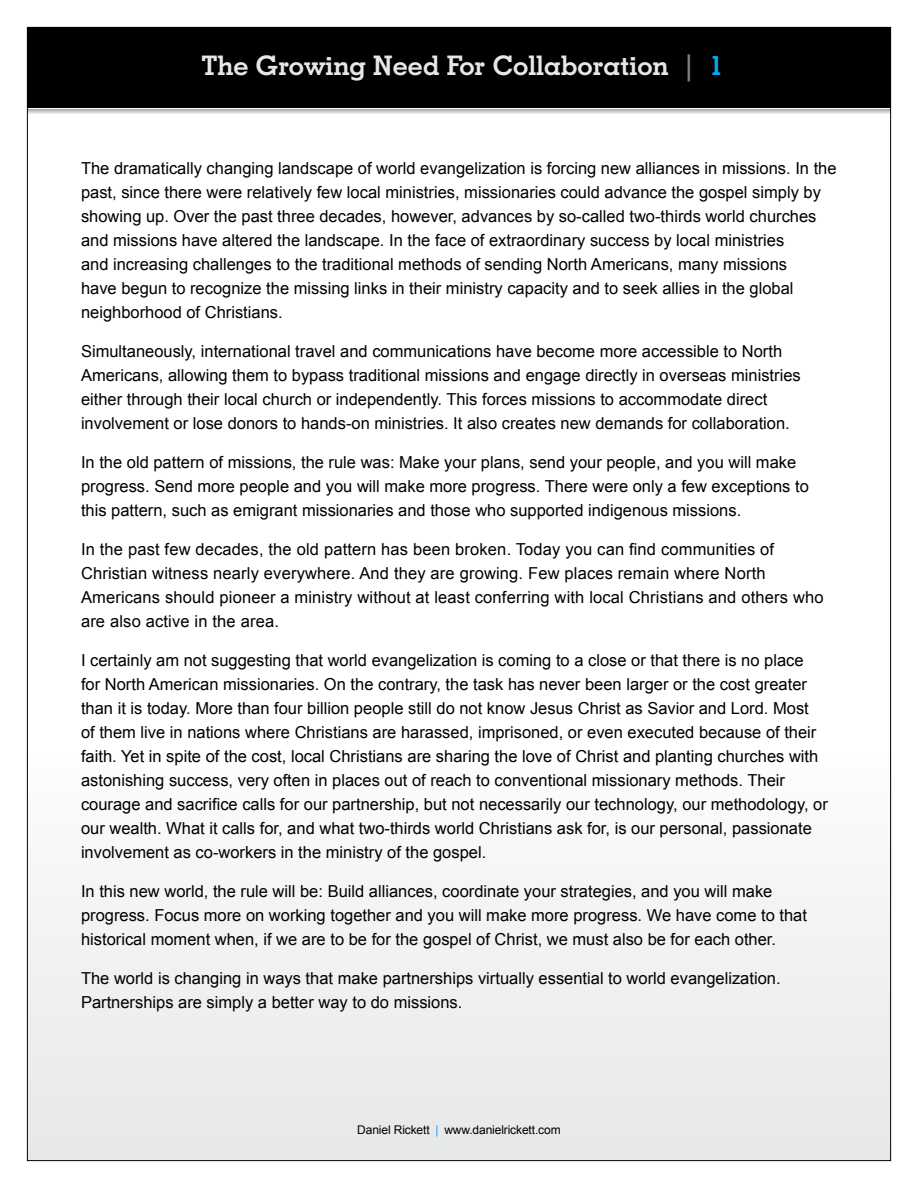
<style>
.page{position:relative;width:918px;height:1188px;background:#fff}
.page>*{position:absolute;margin:0;border:0;box-sizing:border-box;transform-origin:0 0}
.t1{font:700 27px "Geometric Slab 703 BT";color:#e6e7e8}
.t2{font:16.5px/24px "Arial";color:#000}
.t3{font:12px "Arial";letter-spacing:-.01em;color:#000}
.s1{color:#808285}
.s2{color:#00aeef}
</style>
<div class="page">
<div style="left:27px;top:735px;width:864px;height:426px;background:#f2f2f3"></div>
<svg style="left:29px;top:110px;width:860px;height:4px;background:#d2d4d5"></svg>
<div style="left:27px;top:27px;width:864px;height:81px;background:#000"></div>
<h1 class="t1" style="left:201px;top:49px;width:524px">The Growing Need For Collaboration <span class="s1">|</span> <span class="s2">1</span></h1>
<p class="t2" style="left:81px;top:156px;width:757px">The dramatically changing landscape of world evangelization is forcing new alliances in missions. In the past, since there were relatively few local ministries, missionaries could advance the gospel simply by showing up. Over the past three decades, however, advances by so-called two-thirds world churches and missions have altered the landscape. In the face of extraordinary success by local ministries<br>and increasing challenges to the traditional methods of sending North Americans, many missions<br>have begun to recognize the missing links in their ministry capacity and to seek allies in the global neighborhood of Christians.</p>
<p class="t2" style="left:81px;top:339px;width:721px">Simultaneously, international travel and communications have become more accessible to North Americans, allowing them to bypass traditional missions and engage directly in overseas ministries either through their local church or independently. This forces missions to accommodate direct involvement or lose donors to hands-on ministries. It also creates new demands for collaboration.</p>
<p class="t2" style="left:81px;top:450px;width:729px">In the old pattern of missions, the rule was: Make your plans, send your people, and you will make progress. Send more people and you will make more progress. There were only a few exceptions to this pattern, such as emigrant missionaries and those who supported indigenous missions.</p>
<p class="t2" style="left:81px;top:537px;width:744px">In the past few decades, the old pattern has been broken. Today you can find communities of Christian witness nearly everywhere. And they are growing. Few places remain where North Americans should pioneer a ministry without at least conferring with local Christians and others who are also active in the area.</p>
<p class="t2" style="left:81px;top:648px;width:748px">I certainly am not suggesting that world evangelization is coming to a close or that there is no place<br>for North American missionaries. On the contrary, the task has never been larger or the cost greater than it is today. More than four billion people still do not know Jesus Christ as Savior and Lord. Most<br>of them live in nations where Christians are harassed, imprisoned, or even executed because of their faith. Yet in spite of the cost, local Christians are sharing the love of Christ and planting churches with astonishing success, very often in places out of reach to conventional missionary methods. Their courage and sacrifice calls for our partnership, but not necessarily our technology, our methodology, or our wealth. What it calls for, and what two-thirds world Christians ask for, is our personal, passionate involvement as co-workers in the ministry of the gospel.</p>
<p class="t2" style="left:81px;top:879px;width:728px">In this new world, the rule will be: Build alliances, coordinate your strategies, and you will make progress. Focus more on working together and you will make more progress. We have come to that historical moment when, if we are to be for the gospel of Christ, we must also be for each other.</p>
<p class="t2" style="left:81px;top:966px;width:701px">The world is changing in ways that make partnerships virtually essential to world evangelization.<br>Partnerships are simply a better way to do missions.</p>
<p class="t3" style="left:357px;top:1123px;width:205px">Daniel Rickett <span class="s2">|</span> www.danielrickett.com</p>
</div>
